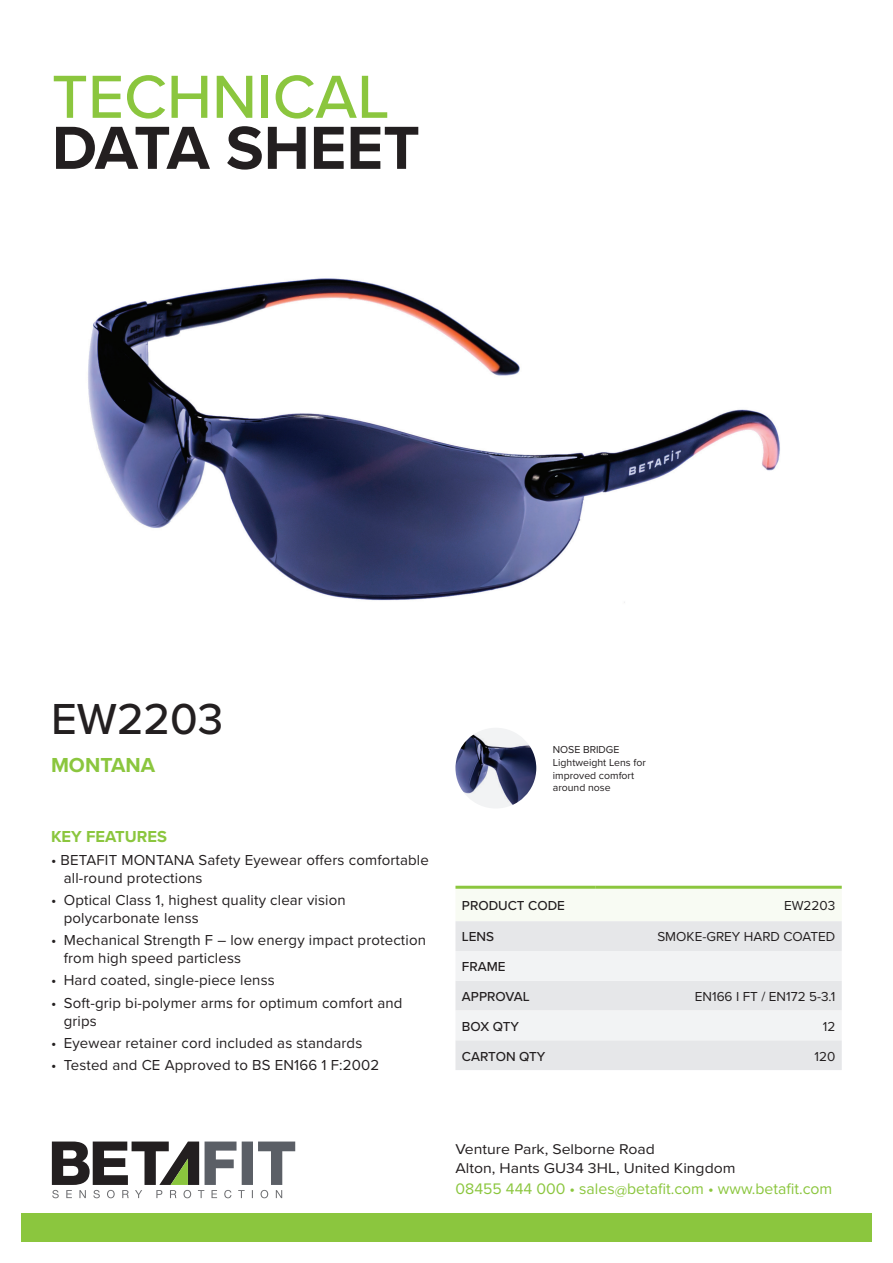
<style>
.page{position:relative;width:893px;height:1263px;background:#fff}
.page>*{position:absolute;margin:0;border:0;box-sizing:border-box;transform-origin:0 0}
.t1{font:500 63px "Proxima Nova";color:#8bc63e}
.t2{font:700 63px "Proxima Nova";color:#231f20}
.t3{font:500 45px "Proxima Nova";color:#231f20}
.t4{font:700 21px "Proxima Nova";color:#8bc63e}
.t5{font:700 16.5px "Proxima Nova";color:#8bc63e}
.t6{font:15.75px "Proxima Nova";color:#8bc63e}
.t7{font:15px/18px "Proxima Nova";letter-spacing:.01em;color:#231f20}
.t8{font:14.7px/18.9px "Proxima Nova";color:#231f20;scale:1.08 1}
.t9{font:13.5px "Proxima Nova";color:#231f20}
.t10{font:500 13.5px "Proxima Nova";color:#231f20}
.t11{font:10.5px/12.6px "Proxima Nova";color:#231f20}
</style>
<div class="page">
<svg style="left:52px;top:1141px;width:243px;height:57px"></svg>
<div style="left:21px;top:1213px;width:851px;height:29px;background:#8bc63e"></div>
<div style="left:456px;top:889px;width:385px;height:32px;background:#f8fbf3"></div>
<div style="left:455px;top:921px;width:387px;height:149px;background:#e6e7e9"></div>
<svg style="left:455px;top:951px;width:387px;height:89px"></svg>
<hr style="left:455px;top:886px;width:141px;height:3px;background:#8bc63e">
<hr style="left:596px;top:886px;width:246px;height:3px;background:#8bc63e">
<img style="left:88px;top:278px;width:692px;height:325px">
<img style="left:455px;top:728px;width:81px;height:80px">
<h1 class="t1" style="left:52px;top:50px;width:339px">TECHNICAL</h1>
<h1 class="t2" style="left:52px;top:101px;width:369px">DATA SHEET</h1>
<h2 class="t3" style="left:51px;top:685px;width:174px">EW2203</h2>
<h3 class="t4" style="left:51px;top:749px;width:106px">MONTANA</h3>
<p class="t5" style="left:51px;top:824px;width:117px">KEY FEATURES</p>
<p class="t7" style="left:64px;top:850px;width:367px;text-indent:-13px">• BETAFIT MONTANA Safety Eyewear offers comfortable all-round protections</p>
<p class="t7" style="left:64px;top:890px;width:283px;text-indent:-13px">• Optical Class 1, highest quality clear vision polycarbonate lenss</p>
<p class="t7" style="left:64px;top:930px;width:364px;text-indent:-13px">• Mechanical Strength F – low energy impact protection from high speed particless</p>
<p class="t7" style="left:51px;top:971px;width:225px">• Hard coated, single-piece lenss</p>
<p class="t7" style="left:64px;top:993px;width:340px;text-indent:-13px">• Soft-grip bi-polymer arms for optimum comfort and grips</p>
<p class="t7" style="left:51px;top:1033px;width:313px">• Eyewear retainer cord included as standards</p>
<p class="t7" style="left:51px;top:1055px;width:330px">• Tested and CE Approved to BS EN166 1 F:2002</p>
<p class="t11" style="left:553px;top:743px;width:95px">NOSE BRIDGE<br>Lightweight Lens for improved comfort around nose</p>
<p class="t10" style="left:462px;top:895px;width:104px">PRODUCT CODE</p>
<p class="t9" style="left:784px;top:895px;width:53px">EW2203</p>
<p class="t10" style="left:462px;top:927px;width:34px">LENS</p>
<p class="t9" style="left:657px;top:927px;width:179px">SMOKE-GREY HARD COATED</p>
<p class="t10" style="left:462px;top:957px;width:45px">FRAME</p>
<p class="t10" style="left:462px;top:986px;width:69px">APPROVAL</p>
<p class="t9" style="left:695px;top:986px;width:142px">EN166 I FT / EN172 5-3.1</p>
<p class="t10" style="left:462px;top:1016px;width:59px">BOX QTY</p>
<p class="t9" style="left:823px;top:1016px;width:14px">12</p>
<p class="t10" style="left:462px;top:1046px;width:85px">CARTON QTY</p>
<p class="t9" style="left:814px;top:1046px;width:22px">120</p>
<p class="t8" style="left:455px;top:1138px;width:261px">Venture Park, Selborne Road<br>Alton, Hants GU34 3HL, United Kingdom</p>
<p class="t6" style="left:455px;top:1177px;width:378px">08455 444 000 • sales@betafit.com • www.betafit.com</p>
</div>
